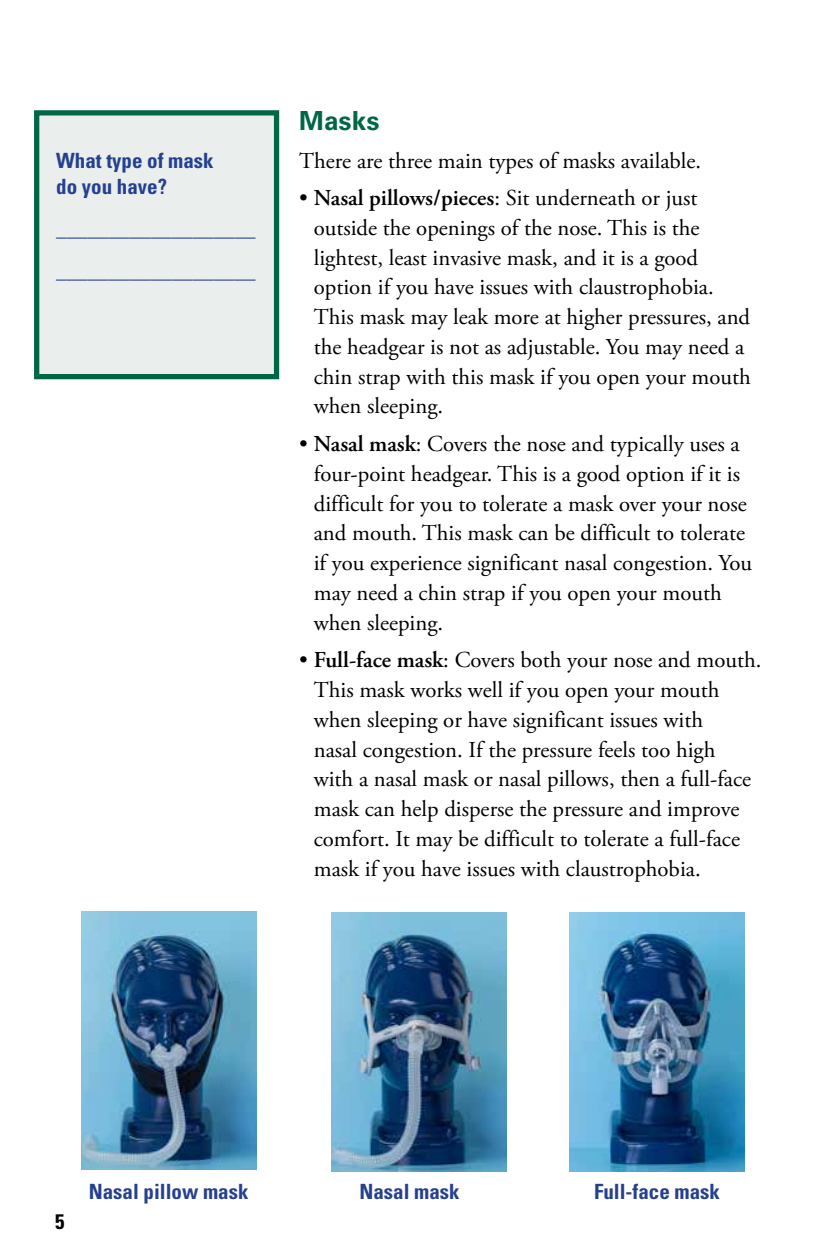
<style>
.page{position:relative;width:819px;height:1260px;background:#fff}
.page>*{position:absolute;margin:0;border:0;box-sizing:border-box;transform-origin:0 0}
.t1{font:700 26.25px "Univers";color:#006746}
.t2{font:22.75px/29.8px "Adobe Garamond Pro";color:#000}
.t3{font:700 condensed 21px/26.2px "Univers";color:#25408f}
.t4{font:700 condensed 21px "Univers";color:#000}
.s1{font-weight:600}
</style>
<div class="page">
<img style="left:570px;top:913px;width:175px;height:258px">
<img style="left:332px;top:913px;width:174px;height:258px">
<img style="left:81px;top:911px;width:175px;height:259px">
<div style="left:34px;top:110px;width:245px;height:269px;background:#eaeeec;border:5px solid #006746"></div>
<p class="t3" style="left:56px;top:147px;width:159px">What type of mask do you have?</p>
<p class="t3" style="left:56px;top:208px;width:201px;line-height:42px">___________________ ___________________</p>
<p class="t1" style="left:299px;top:105px;width:82px">Masks</p>
<p class="t2" style="left:299px;top:146px;width:404px">There are three main types of masks available.</p>
<p class="t2" style="left:314px;top:184px;width:439px;text-indent:-15px">• <span class="s1">Nasal pillows/pieces</span>: Sit underneath or just outside the openings of the nose. This is the lightest, least invasive mask, and it is a good option if you have issues with claustrophobia.<br>This mask may leak more at higher pressures, and the headgear is not as adjustable. You may need a chin strap with this mask if you open your mouth when sleeping.</p>
<p class="t2" style="left:314px;top:430px;width:440px;text-indent:-15px">• <span class="s1">Nasal mask</span>: Covers the nose and typically uses a four-point headgear. This is a good option if it is difficult for you to tolerate a mask over your nose and mouth. This mask can be difficult to tolerate if you experience significant nasal congestion. You may need a chin strap if you open your mouth when sleeping.</p>
<p class="t2" style="left:314px;top:646px;width:449px;text-indent:-15px">• <span class="s1">Full-face mask</span>: Covers both your nose and mouth.<br>This mask works well if you open your mouth when sleeping or have significant issues with<br>nasal congestion. If the pressure feels too high<br>with a nasal mask or nasal pillows, then a full-face mask can help disperse the pressure and improve comfort. It may be difficult to tolerate a full-face mask if you have issues with claustrophobia.</p>
<p class="t4" style="left:55px;top:1209px;width:11px">5</p>
<p class="t3" style="left:89px;top:1178px;width:161px">Nasal pillow mask</p>
<p class="t3" style="left:359px;top:1178px;width:102px">Nasal mask</p>
<p class="t3" style="left:594px;top:1178px;width:127px">Full-face mask</p>
</div>
